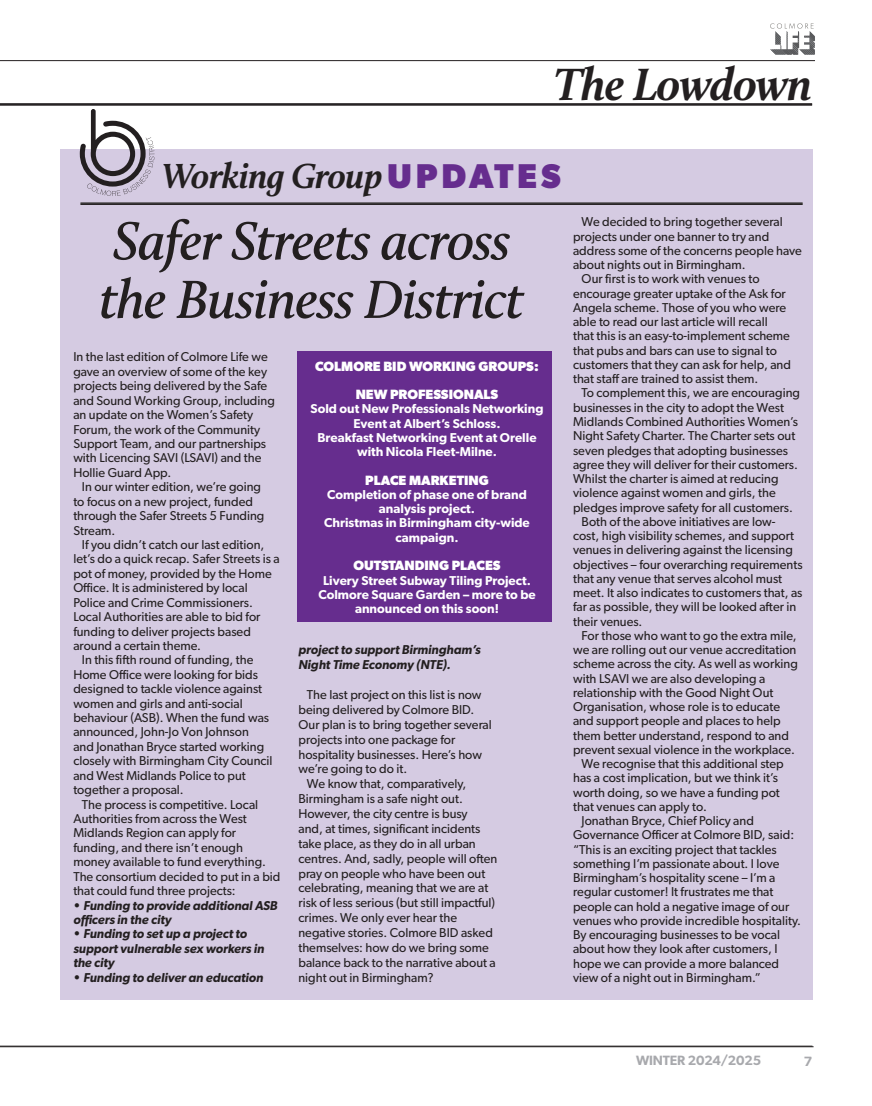
<style>
.page{position:relative;width:872px;height:1106px;background:#fff}
.page>*{position:absolute;margin:0;border:0;box-sizing:border-box;transform-origin:0 0}
.t1{font:italic 600 55.5px/58.5px "Calluna";letter-spacing:-.02em;color:#231f20}
.t2{font:italic 700 46.65px "Calluna";letter-spacing:-.02em;color:#231f20}
.t3{font:italic 700 36px "Calluna";letter-spacing:-.02em;color:#231f20}
.Body_copy_ROMAN_INTRO{font:700 13.5px "Gibson";color:#fff}
.t4{font:600 13.5px "Gibson";letter-spacing:-.01em;color:#a8a9ad}
.Body_copy_ROMAN{font:12.9px/14.2px "Gibson";color:#231f20}
.Body_copy_ROMAN_INTRO-2{font:600 12.9px/14.2px "Gibson";color:#fff;text-align:center}
.Body_copy_ROMAN_INTRO-3{font:12.9px/14.4px "Gibson";color:#231f20}
.Body_copy_ROMAN-2{font:italic 600 12.9px/14.4px "Gibson";color:#231f20}
.s1{font-family:"Gibson";font-style:normal;font-size:34.5px;color:#662d8e}
</style>
<div class="page">
<hr style="left:0;top:1045px;width:812px;height:1px;background:#231f20">
<hr style="left:0;top:1046px;width:813px;height:1px;background:#231f20">
<svg style="left:770px;top:23px;width:45px;height:32px"></svg>
<hr style="left:0;top:103px;width:812px;height:1px;background:#231f20">
<hr style="left:0;top:104px;width:812px;height:1px;background:#231f20">
<hr style="left:0;top:105px;width:812px;height:1px;background:#231f20">
<hr style="left:0;top:60px;width:815px;height:1px;background:#231f20">
<div style="left:60px;top:148px;width:752px;height:851px;background:#d5cbe2"></div>
<hr style="left:80px;top:203px;width:722px;height:1px;background:#231f20">
<hr style="left:80px;top:204px;width:722px;height:1px;background:#231f20">
<svg style="left:80px;top:109px;width:74px;height:87px"></svg>
<div style="left:298px;top:351px;width:254px;height:270px;background:#662d8e"></div>
<p class="t2" style="left:553px;top:56px;width:260px">The Lowdown</p>
<p class="t3" style="left:162px;top:153px;width:400px">Working Group <span class="s1">UPDATES</span></p>
<p class="t1" style="left:99px;top:211px;width:426px">Safer Streets across the Business District</p>
<p class="Body_copy_ROMAN_INTRO-3" style="left:73px;top:349px;width:203px">In the last edition of Colmore Life we gave an overview of some of the key projects being delivered by the Safe and Sound Working Group, including an update on the Women’s Safety<br>Forum, the work of the Community<br>Support Team, and our partnerships with Licencing SAVI (LSAVI) and the<br>Hollie Guard App.</p>
<p class="Body_copy_ROMAN" style="left:73px;top:479px;width:192px;text-indent:9px">In our winter edition, we’re going to focus on a new project, funded through the Safer Streets 5 Funding<br>Stream.</p>
<p class="Body_copy_ROMAN" style="left:73px;top:537px;width:208px;text-indent:9px">If you didn’t catch our last edition, let’s do a quick recap. Safer Streets is a pot of money, provided by the Home Office. It is administered by local Police and Crime Commissioners.<br>Local Authorities are able to bid for funding to deliver projects based around a certain theme.</p>
<p class="Body_copy_ROMAN" style="left:73px;top:652px;width:201px;text-indent:9px">In this fifth round of funding, the<br>Home Office were looking for bids designed to tackle violence against women and girls and anti-social behaviour (ASB). When the fund was announced, John-Jo Von Johnson and Jonathan Bryce started working closely with Birmingham City Council and West Midlands Police to put together a proposal.</p>
<p class="Body_copy_ROMAN" style="left:73px;top:796px;width:208px;text-indent:9px">The process is competitive. Local Authorities from across the West Midlands Region can apply for funding, and there isn’t enough money available to fund everything.<br>The consortium decided to put in a bid that could fund three projects:</p>
<p class="Body_copy_ROMAN-2" style="left:73px;top:897px;width:206px">• Funding to provide additional ASB officers in the city</p>
<p class="Body_copy_ROMAN-2" style="left:73px;top:926px;width:192px">• Funding to set up a project to support vulnerable sex workers in the city</p>
<p class="Body_copy_ROMAN-2" style="left:73px;top:969px;width:191px">• Funding to deliver an education</p>
<p class="Body_copy_ROMAN_INTRO" style="left:315px;top:358px;width:225px">COLMORE BID WORKING GROUPS:</p>
<p class="Body_copy_ROMAN_INTRO" style="left:356px;top:386px;width:144px">NEW PROFESSIONALS</p>
<p class="Body_copy_ROMAN_INTRO-2" style="left:310px;top:401px;width:234px">Sold out New Professionals Networking<br>Event at Albert’s Schloss.</p>
<p class="Body_copy_ROMAN_INTRO-2" style="left:317px;top:430px;width:220px">Breakfast Networking Event at Orelle with Nicola Fleet-Milne.</p>
<p class="Body_copy_ROMAN_INTRO" style="left:365px;top:472px;width:125px">PLACE MARKETING</p>
<p class="Body_copy_ROMAN_INTRO-2" style="left:327px;top:487px;width:201px">Completion of phase one of brand analysis project.</p>
<p class="Body_copy_ROMAN_INTRO-2" style="left:324px;top:515px;width:207px">Christmas in Birmingham city-wide campaign.</p>
<p class="Body_copy_ROMAN_INTRO" style="left:353px;top:557px;width:149px">OUTSTANDING PLACES</p>
<p class="Body_copy_ROMAN_INTRO-2" style="left:323px;top:572px;width:209px">Livery Street Subway Tiling Project.</p>
<p class="Body_copy_ROMAN_INTRO-2" style="left:318px;top:587px;width:219px">Colmore Square Garden – more to be announced on this soon!</p>
<p class="Body_copy_ROMAN-2" style="left:298px;top:642px;width:184px;line-height:14.9px">project to support Birmingham’s<br>Night Time Economy (NTE).</p>
<p class="Body_copy_ROMAN" style="left:298px;top:687px;width:195px;line-height:14.9px;text-indent:9px">The last project on this list is now being delivered by Colmore BID.<br>Our plan is to bring together several projects into one package for hospitality businesses. Here’s how we’re going to do it.</p>
<p class="Body_copy_ROMAN" style="left:298px;top:776px;width:200px;line-height:14.9px;text-indent:9px">We know that, comparatively, Birmingham is a safe night out.<br>However, the city centre is busy<br>and, at times, significant incidents take place, as they do in all urban centres. And, sadly, people will often pray on people who have been out celebrating, meaning that we are at risk of less serious (but still impactful) crimes. We only ever hear the negative stories. Colmore BID asked themselves: how do we bring some balance back to the narrative about a night out in Birmingham?</p>
<p class="Body_copy_ROMAN" style="left:573px;top:215px;width:230px;text-indent:9px">We decided to bring together several projects under one banner to try and address some of the concerns people have about nights out in Birmingham.</p>
<p class="Body_copy_ROMAN" style="left:573px;top:272px;width:219px;text-indent:9px">Our first is to work with venues to encourage greater uptake of the Ask for Angela scheme. Those of you who were able to read our last article will recall that this is an easy-to-implement scheme that pubs and bars can use to signal to customers that they can ask for help, and that staff are trained to assist them.</p>
<p class="Body_copy_ROMAN" style="left:573px;top:386px;width:228px;text-indent:9px">To complement this, we are encouraging businesses in the city to adopt the West Midlands Combined Authorities Women’s Night Safety Charter. The Charter sets out seven pledges that adopting businesses agree they will deliver for their customers.<br>Whilst the charter is aimed at reducing violence against women and girls, the pledges improve safety for all customers.</p>
<p class="Body_copy_ROMAN" style="left:573px;top:514px;width:231px;text-indent:9px">Both of the above initiatives are low&shy;cost, high visibility schemes, and support venues in delivering against the licensing objectives – four overarching requirements that any venue that serves alcohol must meet. It also indicates to customers that, as far as possible, they will be looked after in their venues.</p>
<p class="Body_copy_ROMAN" style="left:573px;top:628px;width:226px;text-indent:9px">For those who want to go the extra mile, we are rolling out our venue accreditation scheme across the city. As well as working with LSAVI we are also developing a relationship with the Good Night Out Organisation, whose role is to educate and support people and places to help them better understand, respond to and prevent sexual violence in the workplace.</p>
<p class="Body_copy_ROMAN" style="left:573px;top:756px;width:212px;text-indent:9px">We recognise that this additional step has a cost implication, but we think it’s worth doing, so we have a funding pot that venues can apply to.</p>
<p class="Body_copy_ROMAN" style="left:573px;top:813px;width:229px;text-indent:9px">Jonathan Bryce, Chief Policy and Governance Officer at Colmore BID, said: “This is an exciting project that tackles something I’m passionate about. I love Birmingham’s hospitality scene – I’m a regular customer! It frustrates me that people can hold a negative image of our venues who provide incredible hospitality.<br>By encouraging businesses to be vocal about how they look after customers, I hope we can provide a more balanced view of a night out in Birmingham.”</p>
<p class="t4" style="left:636px;top:1051px;width:127px">WINTER 2024/2025</p>
<p class="t4" style="left:804px;top:1053px;width:10px">7</p>
</div>
